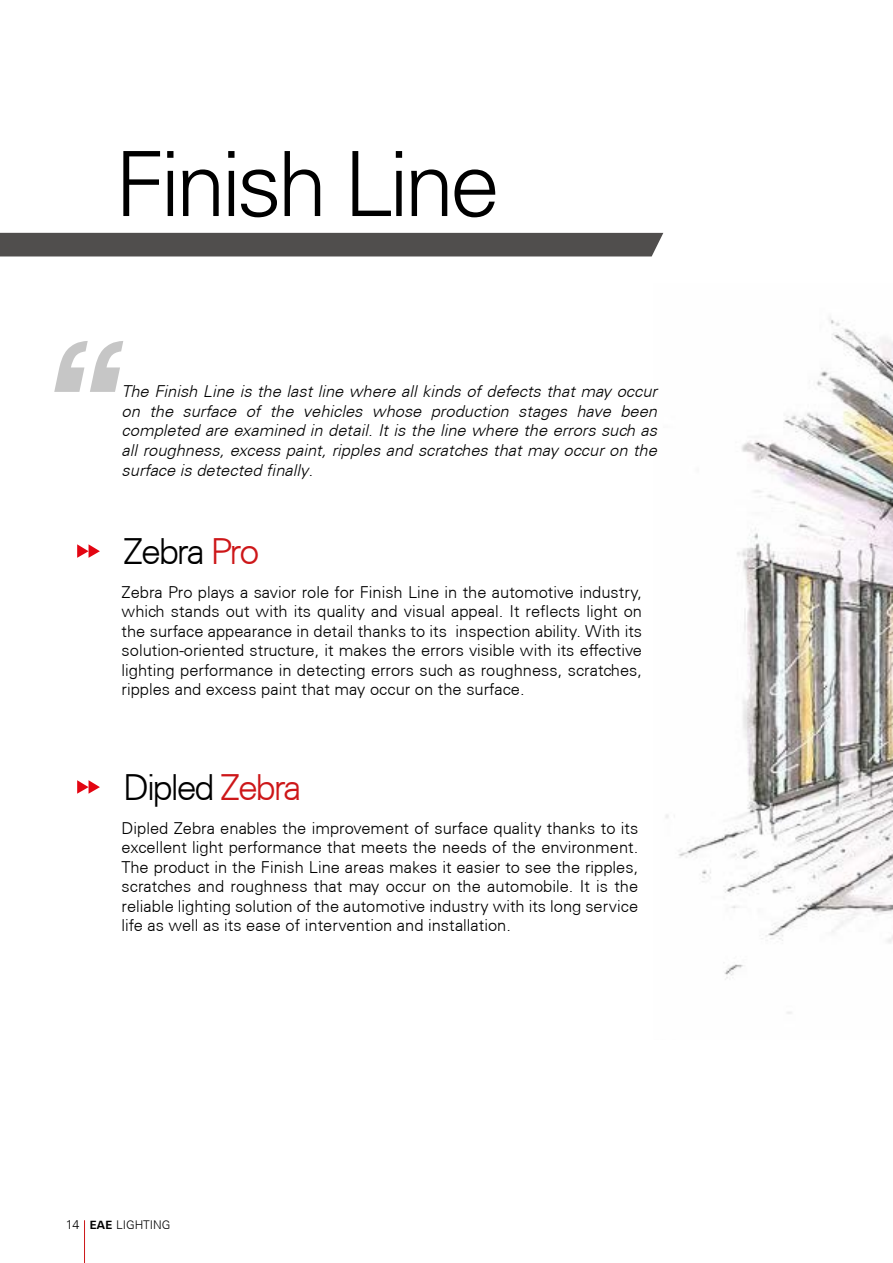
<style>
.page{position:relative;width:893px;height:1263px;background:#fff}
.page>*{position:absolute;margin:0;border:0;box-sizing:border-box;transform-origin:0 0}
.t1{font:300 90px "Univers CE";letter-spacing:-.05em;color:#000}
.t2{font:300 36px "Univers CE";letter-spacing:-.06em;color:#000}
.t3{font:300 16.5px/19.5px "Univers CE";color:#000;text-align:justify}
.t4{font:italic 300 16.5px/19.8px "Univers CE";color:#000;text-align:justify}
.t5{font:300 12px "Univers CE";color:#000}
.s1{color:#cd1719}
.s2{font-size:12.75px}
.s3{font-family:"Univers";font-weight:700}
</style>
<div class="page">
<hr style="left:84px;top:1220px;width:1px;height:43px;background:#cd1719">
<img style="left:665px;top:317px;width:228px;height:697px">
<svg style="left:54px;top:341px;width:69px;height:51px"></svg>
<svg style="left:77px;top:544px;width:23px;height:14px"></svg>
<svg style="left:77px;top:780px;width:23px;height:14px"></svg>
<div style="left:0;top:233px;width:663px;height:23px;background:#504e4d"></div>
<h1 class="t1" style="left:115px;top:133px;width:387px">Finish Line</h1>
<p class="t4" style="left:122px;top:381px;width:537px">The Finish Line is the last line where all kinds of defects that may occur on the surface of the vehicles whose production stages have been completed are examined in detail. It is the line where the errors such as all roughness, excess paint, ripples and scratches that may occur on the surface is detected finally.</p>
<h2 class="t2" style="left:123px;top:531px;width:138px">Zebra <span class="s1">Pro</span></h2>
<p class="t3" style="left:122px;top:582px;width:522px">Zebra Pro plays a savior role for Finish Line in the automotive industry, which stands out with its quality and visual appeal. It reflects light on the surface appearance in detail thanks to its inspection ability. With its solution-oriented structure, it makes the errors visible with its effective lighting performance in detecting errors such as roughness, scratches, ripples and excess paint that may occur on the surface.</p>
<h2 class="t2" style="left:123px;top:767px;width:180px">Dipled <span class="s1">Zebra</span></h2>
<p class="t3" style="left:122px;top:818px;width:518px">Dipled Zebra enables the improvement of surface quality thanks to its excellent light performance that meets the needs of the environment.<br>The product in the Finish Line areas makes it easier to see the ripples, scratches and roughness that may occur on the automobile. It is the reliable lighting solution of the automotive industry with its long service life as well as its ease of intervention and installation.</p>
<p class="t5" style="left:66px;top:1218px;width:106px"><span class="s2">14</span> <span class="s3">EAE</span> LIGHTING</p>
</div>
